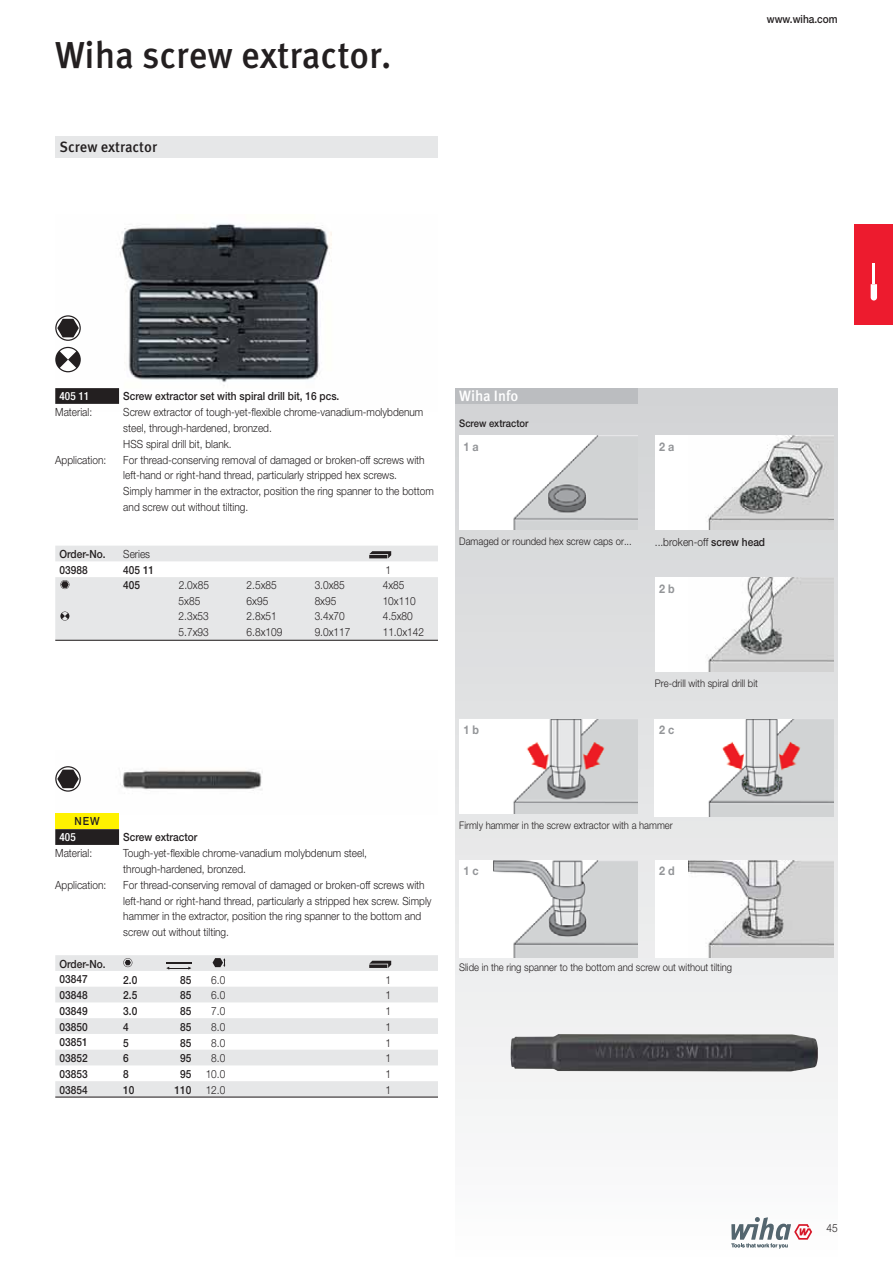
<style>
.page{position:relative;width:893px;height:1263px;background:#fff}
.page>*{position:absolute;margin:0;border:0;box-sizing:border-box;transform-origin:0 0}
.t1{font:500 37.5px "Meta Pro";color:#231f20;scale:.96 1}
.t2{font:500 15px "Meta Pro";color:#231f20;scale:.96 1}
.t3{font:500 15px "Meta Pro";color:#fff;scale:.96 1}
.t4{font:700 12px "Helvetica Neue LT Pro";color:#939598;scale:.9 1}
.t5{font:300 11.25px/15.8px "Helvetica Neue LT Pro";color:#231f20;scale:.9 1}
.t6{font:500 11.25px/15.6px "Helvetica Neue LT Pro";color:#231f20;scale:.9 1}
.t7{font:500 condensed 11.25px "Helvetica Neue LT Pro";color:#fff}
.t8{font:300 10.5px "Helvetica Neue LT Pro";color:#231f20;scale:.9 1}
.t9{font:500 10.5px "Helvetica Neue LT Pro";color:#231f20;scale:.9 1}
.s1{font-weight:500}
</style>
<div class="page">
<img style="left:65px;top:223px;width:267px;height:181px">
<img style="left:120px;top:769px;width:143px;height:22px">
<div style="left:55px;top:813px;width:64px;height:16px;background:#fff200"></div>
<div style="left:855px;top:224px;width:38px;height:101px;background:#ed1b2e"></div>
<hr style="left:873px;top:263px;width:2px;height:20px;background:#fff">
<svg style="left:871px;top:284px;width:6px;height:16px"></svg>
<div style="left:455px;top:388px;width:383px;height:875px;background:linear-gradient(to bottom,#d0d2d4,#fcfcfc)"></div>
<div style="left:455px;top:388px;width:183px;height:16px;background:#bbbdc0"></div>
<img style="left:511px;top:1034px;width:307px;height:37px">
<svg style="left:731px;top:1217px;width:81px;height:31px"></svg>
<div style="left:55px;top:136px;width:383px;height:21px;background:#e6e7e8"></div>
<svg style="left:55px;top:315px;width:26px;height:26px"></svg>
<svg style="left:55px;top:347px;width:26px;height:25px"></svg>
<div style="left:55px;top:388px;width:64px;height:16px;background:#231f20"></div>
<div style="left:55px;top:546px;width:383px;height:15px;background:#e6e7e8"></div>
<hr style="left:55px;top:640px;width:383px;height:1px;background:#231f20">
<svg style="left:55px;top:766px;width:26px;height:26px"></svg>
<div style="left:55px;top:829px;width:64px;height:16px;background:#231f20"></div>
<svg style="left:55px;top:955px;width:383px;height:141px;fill:#e6e7e8"></svg>
<svg style="left:123px;top:958px;width:9px;height:9px"></svg>
<svg style="left:166px;top:962px;width:25px;height:8px"></svg>
<svg style="left:213px;top:958px;width:12px;height:9px"></svg>
<svg style="left:369px;top:961px;width:22px;height:7px"></svg>
<hr style="left:55px;top:1096px;width:383px;height:1px;background:#231f20">
<div style="left:655px;top:436px;width:178px;height:94px;background:#fff"></div>
<img style="left:707px;top:436px;width:126px;height:94px">
<div style="left:655px;top:577px;width:178px;height:95px;background:#fff"></div>
<img style="left:708px;top:577px;width:125px;height:95px">
<div style="left:655px;top:719px;width:178px;height:97px;background:#fff"></div>
<img style="left:708px;top:719px;width:125px;height:97px">
<div style="left:655px;top:861px;width:178px;height:97px;background:#fff"></div>
<img style="left:689px;top:861px;width:144px;height:97px">
<div style="left:459px;top:435px;width:179px;height:95px;background:#fff"></div>
<img style="left:513px;top:435px;width:125px;height:95px">
<div style="left:459px;top:719px;width:178px;height:94px;background:#fff"></div>
<img style="left:513px;top:719px;width:124px;height:94px">
<div style="left:459px;top:861px;width:179px;height:97px;background:#fff"></div>
<img style="left:493px;top:861px;width:145px;height:97px">
<div style="left:55px;top:577px;width:383px;height:63px;background:#e6e7e8"></div>
<h1 class="t1" style="left:55px;top:40px;width:352px">Wiha screw extractor.</h1>
<h2 class="t2" style="left:60px;top:141px;width:103px">Screw extractor</h2>
<p class="t6" style="left:767px;top:12px;width:80px">www.wiha.com</p>
<p class="t7" style="left:60px;top:389px;width:31px">405 11</p>
<p class="t6" style="left:123px;top:389px;width:242px">Screw extractor set with spiral drill bit, 16 pcs.</p>
<p class="t5" style="left:55px;top:406px;width:43px">Material:</p>
<p class="t5" style="left:123px;top:406px;width:335px">Screw extractor of tough-yet-flexible chrome-vanadium-molybdenum steel, through-hardened, bronzed.<br>HSS spiral drill bit, blank.</p>
<p class="t5" style="left:55px;top:453px;width:58px">Application:</p>
<p class="t5" style="left:123px;top:453px;width:347px">For thread-conserving removal of damaged or broken-off screws with left-hand or right-hand thread, particularly stripped hex screws.<br>Simply hammer in the extractor, position the ring spanner to the bottom and screw out without tilting.</p>
<p class="t6" style="left:60px;top:548px;width:53px">Order-No.</p>
<p class="t5" style="left:123px;top:547px;width:31px">Series</p>
<p class="t6" style="left:60px;top:563px;width:33px">03988</p>
<p class="t6" style="left:123px;top:563px;width:36px">405 11</p>
<p class="t5" style="left:386px;top:563px;width:8px">1</p>
<p class="t6" style="left:123px;top:578px;width:20px">405</p>
<p class="t5" style="left:179px;top:578px;width:35px">2.0x85</p>
<p class="t5" style="left:247px;top:578px;width:35px">2.5x85</p>
<p class="t5" style="left:315px;top:578px;width:35px">3.0x85</p>
<p class="t5" style="left:383px;top:578px;width:26px">4x85</p>
<p class="t5" style="left:179px;top:594px;width:26px">5x85</p>
<p class="t5" style="left:247px;top:594px;width:26px">6x95</p>
<p class="t5" style="left:315px;top:594px;width:26px">8x95</p>
<p class="t5" style="left:383px;top:594px;width:38px">10x110</p>
<p class="t5" style="left:179px;top:610px;width:35px">2.3x53</p>
<p class="t5" style="left:247px;top:610px;width:35px">2.8x51</p>
<p class="t5" style="left:315px;top:610px;width:35px">3.4x70</p>
<p class="t5" style="left:383px;top:610px;width:35px">4.5x80</p>
<p class="t5" style="left:179px;top:625px;width:35px">5.7x93</p>
<p class="t5" style="left:247px;top:625px;width:41px">6.8x109</p>
<p class="t5" style="left:315px;top:625px;width:41px">9.0x117</p>
<p class="t5" style="left:383px;top:625px;width:48px">11.0x142</p>
<h2 class="t3" style="left:459px;top:390px;width:63px">Wiha Info</h2>
<p class="t9" style="left:459px;top:420px;width:78px">Screw extractor</p>
<p class="t4" style="left:463px;top:443px;width:18px">1 a</p>
<p class="t4" style="left:659px;top:443px;width:18px">2 a</p>
<p class="t5" style="left:459px;top:535px;width:177px">Eine Innovation, die jeden Anwender</p>
<p class="t8" style="left:459px;top:538px;width:193px">Damaged or rounded hex screw caps or...</p>
<p class="t5" style="left:655px;top:535px;width:124px">...broken-off <span class="s1">screw head</span></p>
<p class="t4" style="left:659px;top:584px;width:19px">2 b</p>
<p class="t4" style="left:463px;top:725px;width:19px">1 b</p>
<p class="t8" style="left:655px;top:679px;width:116px">Pre-drill with spiral drill bit</p>
<p class="t4" style="left:659px;top:725px;width:18px">2 c</p>
<p class="t6" style="left:75px;top:814px;width:30px">NEW</p>
<p class="t7" style="left:60px;top:830px;width:18px">405</p>
<p class="t6" style="left:123px;top:830px;width:84px">Screw extractor</p>
<p class="t5" style="left:55px;top:847px;width:43px">Material:</p>
<p class="t5" style="left:123px;top:847px;width:272px">Tough-yet-flexible chrome-vanadium molybdenum steel, through-hardened, bronzed.</p>
<p class="t5" style="left:55px;top:878px;width:58px">Application:</p>
<p class="t5" style="left:123px;top:878px;width:344px">For thread-conserving removal of damaged or broken-off screws with left-hand or right-hand thread, particularly a stripped hex screw. Simply hammer in the extractor, position the ring spanner to the bottom and screw out without tilting.</p>
<p class="t6" style="left:60px;top:957px;width:53px">Order-No.<br>03847</p>
<p class="t6" style="left:123px;top:973px;width:17px">2.0</p>
<p class="t6" style="left:180px;top:973px;width:14px">85</p>
<p class="t5" style="left:211px;top:973px;width:17px">6.0</p>
<p class="t5" style="left:386px;top:973px;width:8px">1</p>
<p class="t6" style="left:60px;top:988px;width:33px">03848</p>
<p class="t6" style="left:123px;top:989px;width:17px">2.5</p>
<p class="t6" style="left:180px;top:989px;width:14px">85</p>
<p class="t5" style="left:211px;top:988px;width:17px">6.0</p>
<p class="t5" style="left:386px;top:988px;width:8px">1</p>
<p class="t6" style="left:60px;top:1004px;width:33px">03849</p>
<p class="t6" style="left:123px;top:1004px;width:17px">3.0</p>
<p class="t6" style="left:180px;top:1004px;width:14px">85</p>
<p class="t5" style="left:211px;top:1004px;width:17px">7.0</p>
<p class="t5" style="left:386px;top:1004px;width:8px">1</p>
<p class="t6" style="left:60px;top:1020px;width:33px">03850</p>
<p class="t6" style="left:123px;top:1020px;width:8px">4</p>
<p class="t6" style="left:180px;top:1020px;width:14px">85</p>
<p class="t5" style="left:211px;top:1020px;width:17px">8.0</p>
<p class="t5" style="left:386px;top:1020px;width:8px">1</p>
<p class="t6" style="left:60px;top:1036px;width:33px">03851</p>
<p class="t6" style="left:123px;top:1036px;width:8px">5</p>
<p class="t6" style="left:180px;top:1036px;width:14px">85</p>
<p class="t5" style="left:211px;top:1036px;width:17px">8.0</p>
<p class="t5" style="left:386px;top:1036px;width:8px">1</p>
<p class="t6" style="left:60px;top:1051px;width:33px">03852</p>
<p class="t6" style="left:123px;top:1052px;width:8px">6</p>
<p class="t6" style="left:180px;top:1052px;width:14px">95</p>
<p class="t5" style="left:211px;top:1051px;width:17px">8.0</p>
<p class="t5" style="left:386px;top:1051px;width:8px">1</p>
<p class="t6" style="left:60px;top:1067px;width:33px">03853</p>
<p class="t6" style="left:123px;top:1067px;width:8px">8</p>
<p class="t6" style="left:180px;top:1067px;width:14px">95</p>
<p class="t5" style="left:206px;top:1067px;width:23px">10.0</p>
<p class="t5" style="left:386px;top:1067px;width:8px">1</p>
<p class="t6" style="left:60px;top:1083px;width:33px">03854</p>
<p class="t6" style="left:123px;top:1083px;width:14px">10</p>
<p class="t6" style="left:174px;top:1083px;width:20px">110</p>
<p class="t5" style="left:206px;top:1083px;width:23px">12.0</p>
<p class="t5" style="left:386px;top:1083px;width:8px">1</p>
<p class="t8" style="left:459px;top:821px;width:239px">Firmly hammer in the screw extractor with a hammer</p>
<p class="t4" style="left:463px;top:867px;width:18px">1 c</p>
<p class="t4" style="left:659px;top:867px;width:19px">2 d</p>
<p class="t8" style="left:459px;top:963px;width:305px">Slide in the ring spanner to the bottom and screw out without tilting</p>
<p class="t5" style="left:826px;top:1221px;width:14px">45</p>
</div>
